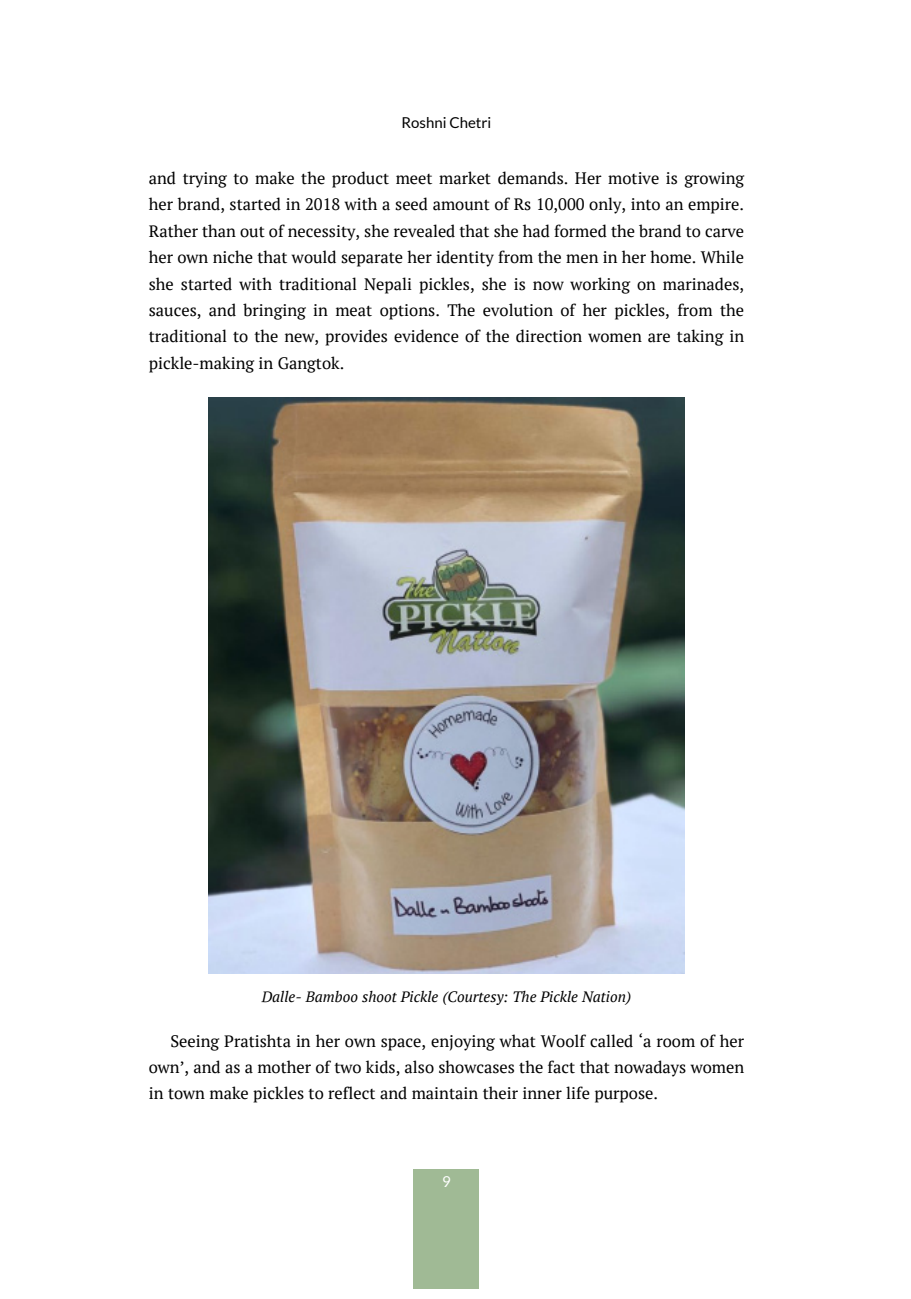
<style>
.page{position:relative;width:911px;height:1299px;background:#fff}
.page>*{position:absolute;margin:0;border:0;box-sizing:border-box;transform-origin:0 0}
.t1{font:16.5px/26.4px "PT Serif";color:#000;text-align:justify}
.t2{font:italic 15px "PT Serif";color:#000}
.t3{font:15px "Lato";color:#000}
.t4{font:15px "Lato";color:#fff}
</style>
<div class="page">
<div style="left:414px;top:1169px;width:65px;height:120px;background:#a0ba95"></div>
<img style="left:209px;top:398px;width:475px;height:576px">
<p class="t3" style="left:402px;top:114px;width:91px">Roshni Chetri</p>
<p class="t1" style="left:149px;top:165px;width:597px">and trying to make the product meet market demands. Her motive is growing her brand, started in 2018 with a seed amount of Rs 10,000 only, into an empire.<br>Rather than out of necessity, she revealed that she had formed the brand to carve her own niche that would separate her identity from the men in her home. While she started with traditional Nepali pickles, she is now working on marinades, sauces, and bringing in meat options. The evolution of her pickles, from the traditional to the new, provides evidence of the direction women are taking in pickle-making in Gangtok.</p>
<p class="t2" style="left:262px;top:987px;width:371px">Dalle- Bamboo shoot Pickle (Courtesy: The Pickle Nation)</p>
<p class="t1" style="left:149px;top:1027px;width:597px;text-indent:22px">Seeing Pratishta in her own space, enjoying what Woolf called ‘a room of her own’, and as a mother of two kids, also showcases the fact that nowadays women in town make pickles to reflect and maintain their inner life purpose.</p>
<p class="t4" style="left:442px;top:1174px;width:10px">9</p>
</div>
